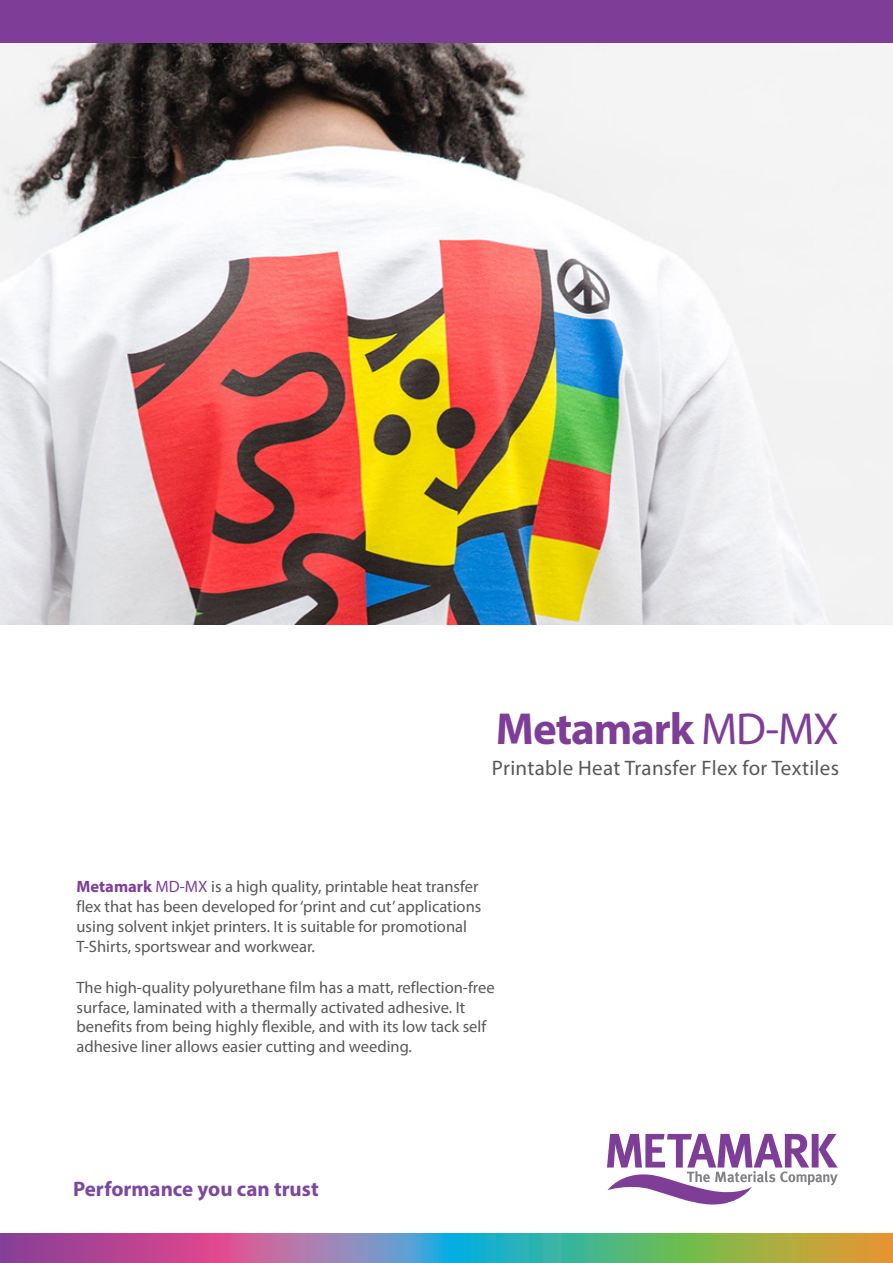
<style>
.page{position:relative;width:893px;height:1263px;background:#fff}
.page>*{position:absolute;margin:0;border:0;box-sizing:border-box;transform-origin:0 0}
.t1{font:700 45px "Myriad Pro";letter-spacing:-.025em;color:#7e3e98}
.t2{font:21px "Myriad Pro";letter-spacing:.015em;color:#57585a}
.t3{font:700 21px "Myriad Pro";color:#7d489c}
.t4{font:16.5px/19.8px "Myriad Pro";color:#57585a}
.s1{font-weight:400}
.s2{font-weight:700;color:#7e3e98}
.s3{color:#7e3e98}
</style>
<div class="page">
<img style="left:0;top:43px;width:893px;height:582px">
<svg style="left:607px;top:1134px;width:231px;height:71px"></svg>
<svg style="left:0;top:1233px;width:893px;height:30px"></svg>
<div style="left:0;top:0;width:893px;height:43px;background:#7e3e98"></div>
<p class="t1" style="left:496px;top:699px;width:344px">Metamark <span class="s1">MD-MX</span></p>
<p class="t2" style="left:492px;top:755px;width:349px">Printable Heat Transfer Flex for Textiles</p>
<p class="t4" style="left:77px;top:877px;width:406px"><span class="s2">Metamark</span> <span class="s3">MD-MX</span> is a high quality, printable heat transfer flex that has been developed for ‘print and cut’ applications using solvent inkjet printers. It is suitable for promotional T-Shirts, sportswear and workwear.</p>
<p class="t4" style="left:77px;top:977px;width:420px">The high-quality polyurethane film has a matt, reflection-free surface, laminated with a thermally activated adhesive. It benefits from being highly flexible, and with its low tack self adhesive liner allows easier cutting and weeding.</p>
<p class="t3" style="left:73px;top:1175px;width:247px">Performance you can trust</p>
</div>
